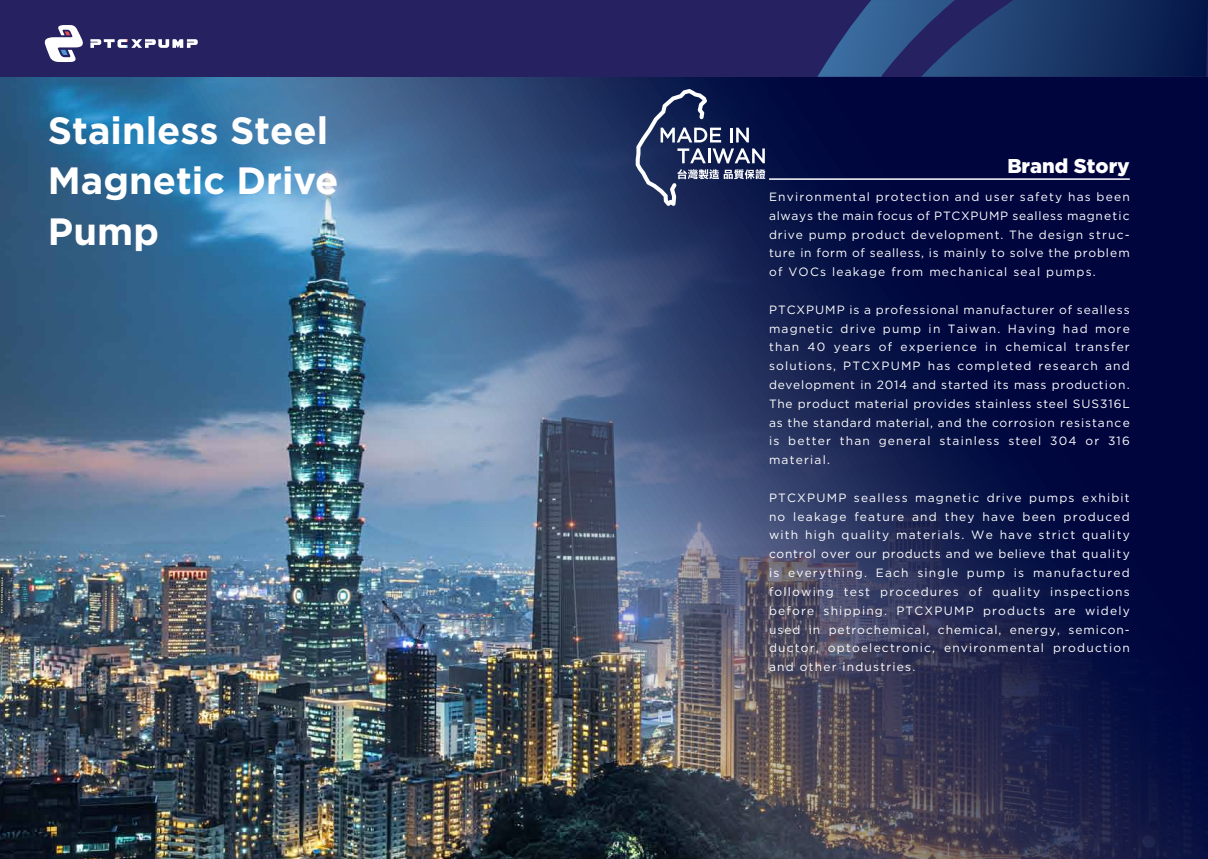
<style>
.page{position:relative;width:1208px;height:859px;background:#fff}
.page>*{position:absolute;margin:0;border:0;box-sizing:border-box;transform-origin:0 0}
.t1{font:700 38px/50.5px "Gotham";color:#fff}
.t2{font:900 20px "Gotham";color:#fff}
.t3{font:12px/18.8px "Gotham";letter-spacing:.1em;color:#fff;text-align:justify}
</style>
<div class="page">
<img style="left:0;top:77px;width:1208px;height:782px">
<hr style="left:769px;top:178px;width:360px;height:2px;background:#fff">
<svg style="left:635px;top:89px;width:130px;height:117px;background:#35416b"></svg>
<div style="left:0;top:0;width:1208px;height:77px;background:#262262"></div>
<svg style="left:817px;top:0;width:391px;height:77px"></svg>
<svg style="left:44px;top:25px;width:154px;height:37px"></svg>
<h1 class="t1" style="left:48px;top:104px;width:282px">Stainless Steel</h1>
<h1 class="t1" style="left:48px;top:155px;width:292px">Magnetic Drive<br>Pump</h1>
<h2 class="t2" style="left:1007px;top:154px;width:124px">Brand Story</h2>
<p class="t3" style="left:769px;top:187px;width:362px">Environmental protection and user safety has been always the main focus of PTCXPUMP sealless magnetic drive pump product development. The design struc&shy;ture in form of sealless, is mainly to solve the problem of VOCs leakage from mechanical seal pumps.</p>
<p class="t3" style="left:769px;top:300px;width:362px">PTCXPUMP is a professional manufacturer of sealless magnetic drive pump in Taiwan. Having had more than 40 years of experience in chemical transfer solutions, PTCXPUMP has completed research and development in 2014 and started its mass production.<br>The product material provides stainless steel SUS316L as the standard material, and the corrosion resistance is better than general stainless steel 304 or 316 material.</p>
<p class="t3" style="left:769px;top:488px;width:362px">PTCXPUMP sealless magnetic drive pumps exhibit no leakage feature and they have been produced with high quality materials. We have strict quality control over our products and we believe that quality is everything. Each single pump is manufactured following test procedures of quality inspections before shipping. PTCXPUMP products are widely used in petrochemical, chemical, energy, semicon&shy;ductor, optoelectronic, environmental production and other industries.</p>
</div>
